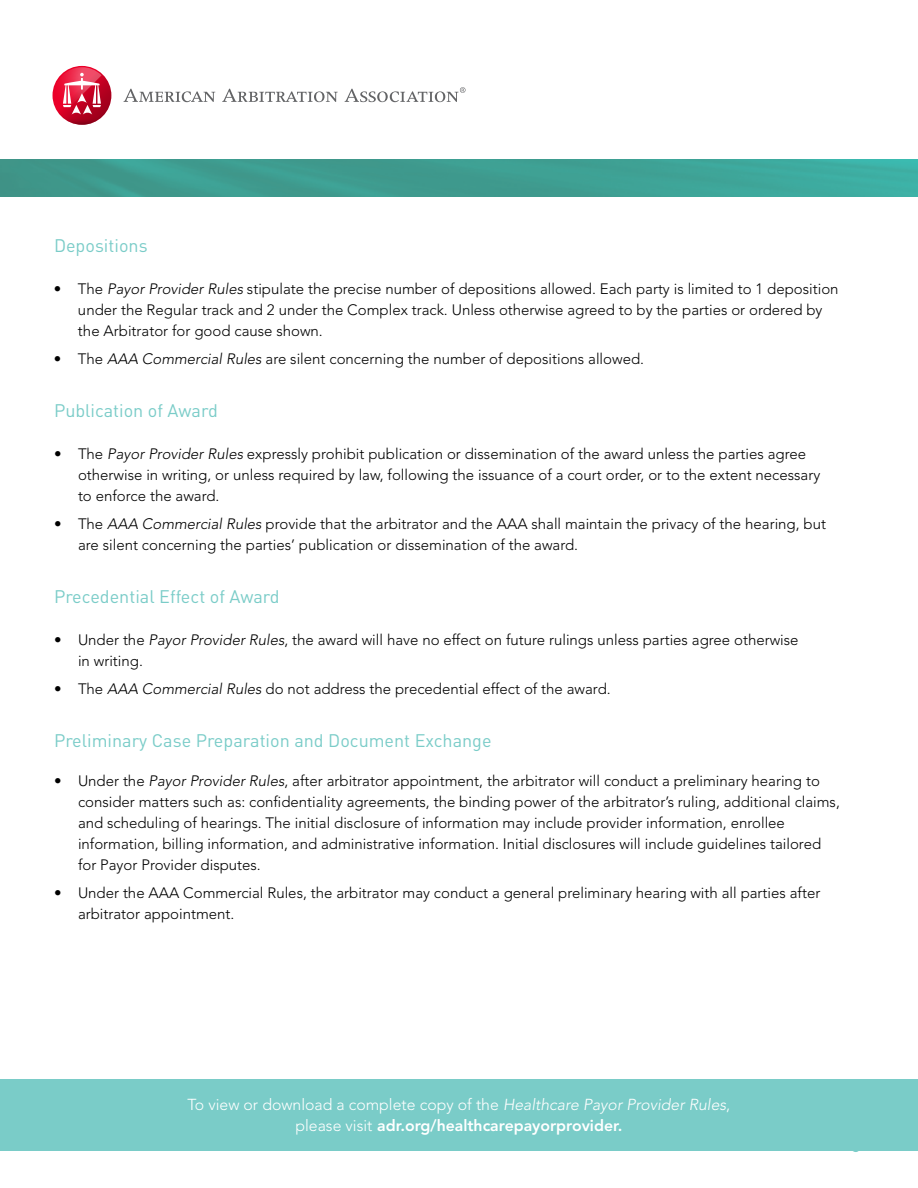
<style>
.page{position:relative;width:918px;height:1188px;background:#fff}
.page>*{position:absolute;margin:0;border:0;box-sizing:border-box;transform-origin:0 0}
.t1{font:18px "DIN";color:#7accc8}
.t2{font:300 15.75px/20.5px "Avenir LT Std";color:#fff;text-align:center}
.t3{font:300 15px/21px "Avenir LT Std";color:#000}
.s1{font-style:italic}
.s2{font-weight:800}
</style>
<div class="page">
<img style="left:0;top:160px;width:918px;height:36px">
<svg style="left:124px;top:89px;width:91px;height:13px"></svg>
<svg style="left:222px;top:89px;width:116px;height:13px"></svg>
<svg style="left:345px;top:87px;width:121px;height:15px"></svg>
<svg style="left:52px;top:66px;width:59px;height:59px"></svg>
<div style="left:0;top:1079px;width:918px;height:71px;background:#7accc8"></div>
<p class="t1" style="left:54px;top:234px;width:95px">Depositions</p>
<p class="t3" style="left:78px;top:278px;width:762px;text-indent:-24px">• The <span class="s1">Payor Provider Rules</span> stipulate the precise number of depositions allowed. Each party is limited to 1 deposition under the Regular track and 2 under the Complex track. Unless otherwise agreed to by the parties or ordered by the Arbitrator for good cause shown.</p>
<p class="t3" style="left:54px;top:348px;width:592px">• The <span class="s1">AAA Commercial Rules</span> are silent concerning the number of depositions allowed.</p>
<p class="t1" style="left:54px;top:399px;width:165px">Publication of Award</p>
<p class="t3" style="left:78px;top:443px;width:744px;text-indent:-24px">• The <span class="s1">Payor Provider Rules</span> expressly prohibit publication or dissemination of the award unless the parties agree otherwise in writing, or unless required by law, following the issuance of a court order, or to the extent necessary to enforce the award.</p>
<p class="t3" style="left:78px;top:513px;width:750px;text-indent:-24px">• The <span class="s1">AAA Commercial Rules</span> provide that the arbitrator and the AAA shall maintain the privacy of the hearing, but are silent concerning the parties’ publication or dissemination of the award.</p>
<p class="t1" style="left:54px;top:585px;width:227px">Precedential Effect of Award</p>
<p class="t3" style="left:78px;top:629px;width:722px;text-indent:-24px">• Under the <span class="s1">Payor Provider Rules</span>, the award will have no effect on future rulings unless parties agree otherwise in writing.</p>
<p class="t3" style="left:54px;top:678px;width:558px">• The <span class="s1">AAA Commercial Rules</span> do not address the precedential effect of the award.</p>
<p class="t1" style="left:54px;top:729px;width:439px">Preliminary Case Preparation and Document Exchange</p>
<p class="t3" style="left:78px;top:770px;width:763px;text-indent:-24px">• Under the <span class="s1">Payor Provider Rules</span>, after arbitrator appointment, the arbitrator will conduct a preliminary hearing to consider matters such as: confidentiality agreements, the binding power of the arbitrator’s ruling, additional claims, and scheduling of hearings. The initial disclosure of information may include provider information, enrollee information, billing information, and administrative information. Initial disclosures will include guidelines tailored for Payor Provider disputes.</p>
<p class="t3" style="left:78px;top:882px;width:744px;text-indent:-24px">• Under the AAA Commercial Rules, the arbitrator may conduct a general preliminary hearing with all parties after arbitrator appointment.</p>
<p class="t2" style="left:188px;top:1095px;width:544px">To view or download a complete copy of the <span class="s1">Healthcare Payor Provider Rules</span>, please visit <span class="s2">adr.org/healthcarepayorprovider.</span></p>
</div>
